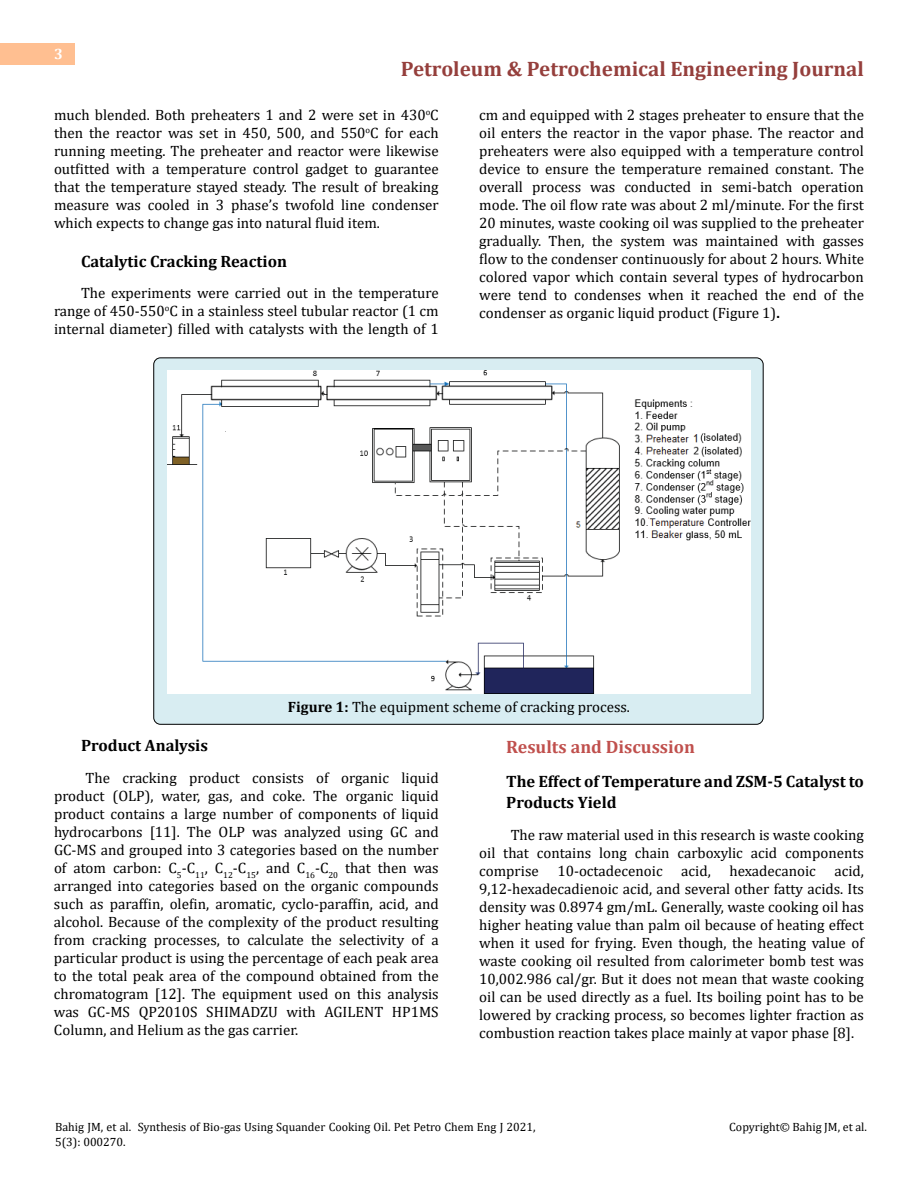
<style>
.page{position:relative;width:918px;height:1188px;background:#fff}
.page>*{position:absolute;margin:0;border:0;box-sizing:border-box;transform-origin:0 0}
.t1{font:700 21px "Cambria";color:#953f3c}
.t2{font:700 18px "Cambria";color:#c0504d}
.t3{font:700 16.5px/21px "Cambria";color:#000}
.t4{font:15px/18px "Cambria";color:#000;text-align:justify}
.t5{font:700 15px "Cambria";color:#fff}
.t6{font:12px/14.4px "Cambria";color:#000}
.s1{font-weight:700}
</style>
<div class="page">
<div style="left:0;top:43px;width:75px;height:21px;background:#ffbf91"></div>
<div style="left:154px;top:358px;width:609px;height:366px;background:#d8edf2;border-radius:7px"></div>
<img style="left:167px;top:370px;width:584px;height:324px">
<p class="t5" style="left:54px;top:44px;width:10px">3</p>
<h1 class="t1" style="left:401px;top:54px;width:465px">Petroleum &amp; Petrochemical Engineering Journal</h1>
<p class="t4" style="left:54px;top:105px;width:386px">much blended. Both preheaters 1 and 2 were set in 430<sup>o</sup>C then the reactor was set in 450, 500, and 550<sup>o</sup>C for each running meeting. The preheater and reactor were likewise outfitted with a temperature control gadget to guarantee that the temperature stayed steady. The result of breaking measure was cooled in 3 phase’s twofold line condenser which expects to change gas into natural fluid item.</p>
<p class="t3" style="left:81px;top:250px;width:208px">Catalytic Cracking Reaction</p>
<p class="t4" style="left:54px;top:284px;width:386px;text-indent:27px">The experiments were carried out in the temperature range of 450-550<sup>o</sup>C in a stainless steel tubular reactor (1 cm internal diameter) filled with catalysts with the length of 1</p>
<p class="t4" style="left:479px;top:105px;width:386px">cm and equipped with 2 stages preheater to ensure that the oil enters the reactor in the vapor phase. The reactor and preheaters were also equipped with a temperature control device to ensure the temperature remained constant. The overall process was conducted in semi-batch operation mode. The oil flow rate was about 2 ml/minute. For the first 20 minutes, waste cooking oil was supplied to the preheater gradually. Then, the system was maintained with gasses flow to the condenser continuously for about 2 hours. White colored vapor which contain several types of hydrocarbon were tend to condenses when it reached the end of the condenser as organic liquid product (Figure 1)<span class="s1">.</span></p>
<p class="t4" style="left:288px;top:698px;width:344px"><span class="s1">Figure 1:</span> The equipment scheme of cracking process.</p>
<p class="t3" style="left:81px;top:734px;width:129px">Product Analysis</p>
<p class="t4" style="left:54px;top:768px;width:386px;text-indent:32px">The cracking product consists of organic liquid product (OLP), water, gas, and coke. The organic liquid product contains a large number of components of liquid hydrocarbons [11]. The OLP was analyzed using GC and GC-MS and grouped into 3 categories based on the number of atom carbon: C<sub>5</sub>-C<sub>11</sub>, C<sub>12</sub>-C<sub>15</sub>, and C<sub>16</sub>-C<sub>20</sub> that then was arranged into categories based on the organic compounds such as paraffin, olefin, aromatic, cyclo-paraffin, acid, and alcohol. Because of the complexity of the product resulting from cracking processes, to calculate the selectivity of a particular product is using the percentage of each peak area to the total peak area of the compound obtained from the chromatogram [12]. The equipment used on this analysis was GC-MS QP2010S SHIMADZU with AGILENT HP1MS Column, and Helium as the gas carrier.</p>
<p class="t2" style="left:506px;top:734px;width:190px">Results and Discussion</p>
<p class="t3" style="left:506px;top:770px;width:359px">The Effect of Temperature and ZSM-5 Catalyst to<br>Products Yield</p>
<p class="t4" style="left:479px;top:825px;width:386px;text-indent:32px">The raw material used in this research is waste cooking oil that contains long chain carboxylic acid components comprise 10-octadecenoic acid, hexadecanoic acid, 9,12-hexadecadienoic acid, and several other fatty acids. Its density was 0.8974 gm/mL. Generally, waste cooking oil has higher heating value than palm oil because of heating effect when it used for frying. Even though, the heating value of waste cooking oil resulted from calorimeter bomb test was 10,002.986 cal/gr. But it does not mean that waste cooking oil can be used directly as a fuel. Its boiling point has to be lowered by cracking process, so becomes lighter fraction as combustion reaction takes place mainly at vapor phase [8].</p>
<p class="t6" style="left:55px;top:1120px;width:482px">Bahig JM, et al. Synthesis of Bio-gas Using Squander Cooking Oil. Pet Petro Chem Eng J 2021,<br>5(3): 000270.</p>
<p class="t6" style="left:729px;top:1120px;width:139px">Copyright© Bahig JM, et al.</p>
</div>
